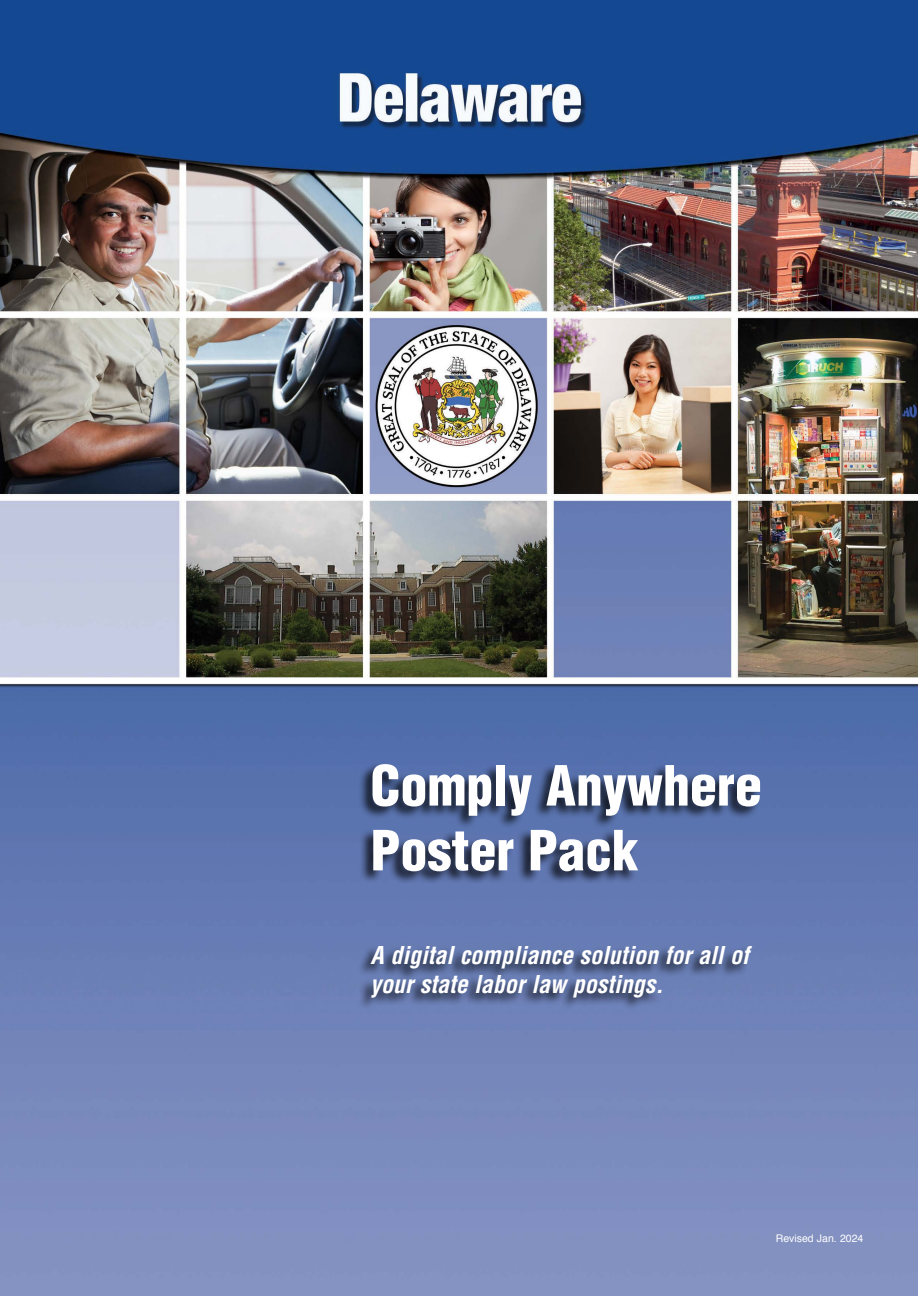
<style>
.page{position:relative;width:918px;height:1296px;background:#fff}
.page>*{position:absolute;margin:0;border:0;box-sizing:border-box;transform-origin:0 0}
.t1{font:900 condensed 54px/64.8px "Helvetica LT Std";color:#fff}
.t2{font:italic 700 condensed 24px/28.8px "Helvetica LT Std";color:#fff}
.t3{font:10.5px "Helvetica";color:#fff}
</style>
<div class="page">
<img style="left:0;top:0;width:918px;height:1296px">
<div style="left:357px;top:763px;width:404px;height:248px;background:#000;opacity:.75"></div>
<h1 class="t1" style="left:370px;top:753px;width:393px">Comply Anywhere<br>Poster Pack</h1>
<p class="t2" style="left:370px;top:941px;width:380px">A digital compliance solution for all of your state labor law postings.</p>
<p class="t3" style="left:776px;top:1230px;width:89px">Revised Jan. 2024</p>
</div>
